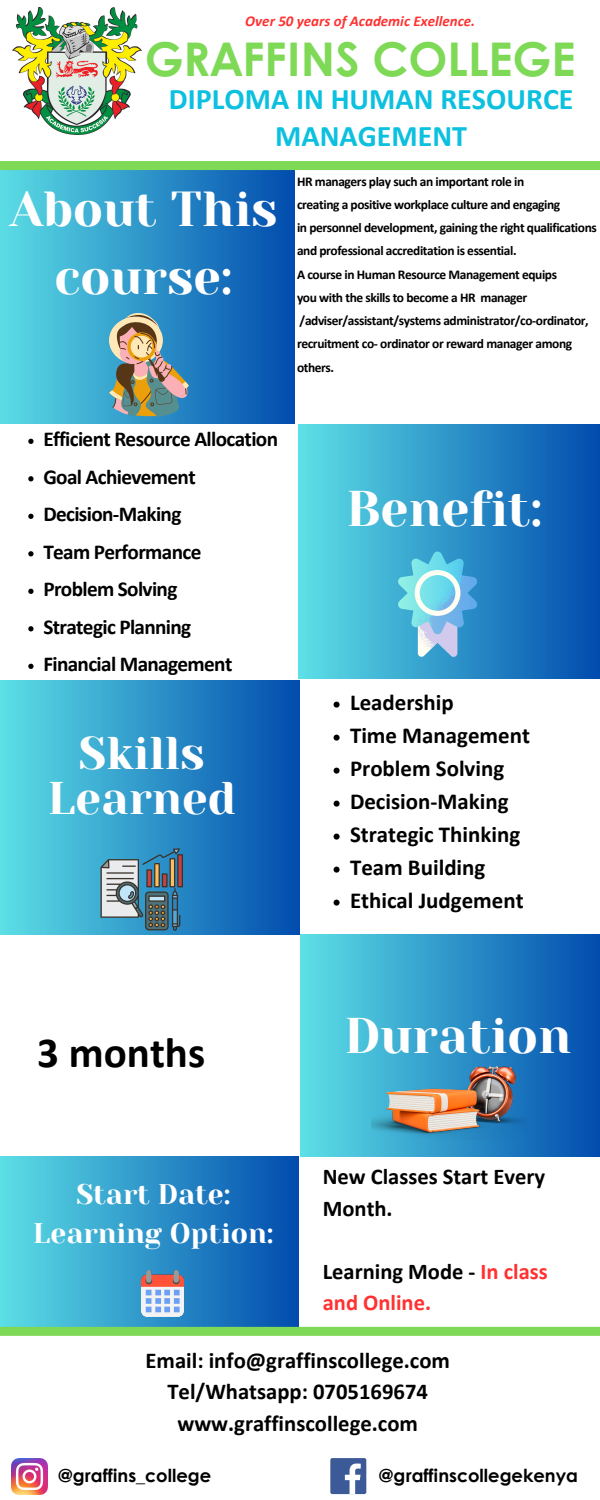
<style>
.page{position:relative;width:600px;height:1500px;background:#fff}
.page>*{position:absolute;margin:0;border:0;box-sizing:border-box;transform-origin:0 0}
.t1{font:50px "Yeseva One";color:#fff}
.t2{font:49px/68.2px "Yeseva One";color:#fff;text-align:center}
.t3{font:700 46.5px "Century Gothic";color:#7ed957}
.t4{font:45.7px/45px "Yeseva One";color:#fff;text-align:center}
.t5{font:700 43px "Calibri";color:#000}
.t6{font:700 30.1px "Calibri";color:#0cc0df}
.t7{font:28.3px "Yeseva One";color:#fff}
.t8{font:700 22.9px "Calibri";color:#000}
.t9{font:700 22.7px "Calibri";color:#000}
.t10{font:700 22.5px/31.5px "Calibri";color:#ff3131}
.t11{font:700 22.5px/31.5px "Calibri";color:#000}
.t12{font:700 21.2px "Calibri";letter-spacing:-.03em;color:#000}
.t13{font:700 18px "Century Gothic";color:#000}
.t14{font:italic 700 15px "Calibri";color:#ff3131}
.t15{font:700 13.4px/23.2px "Calibri";letter-spacing:-.03em;color:#000}
.s1{color:#000}
</style>
<div class="page">
<div style="left:0;top:170px;width:295px;height:254px;background:linear-gradient(to right,#5bdde5,#014bad)"></div>
<div style="left:0;top:680px;width:300px;height:254px;background:linear-gradient(to right,#5ddfe6,#014cae)"></div>
<div style="left:0;top:1157px;width:299px;height:170px;background:linear-gradient(to right,#5cdfe6,#014bad)"></div>
<div style="left:299px;top:425px;width:301px;height:253px;background:linear-gradient(to right,#5de0e6,#014bad)"></div>
<div style="left:300px;top:934px;width:300px;height:223px;background:linear-gradient(to right,#5de0e6,#024dae)"></div>
<div style="left:0;top:161px;width:600px;height:9px;background:#7ed957"></div>
<img style="left:13px;top:8px;width:129px;height:127px">
<svg style="left:109px;top:307px;width:82px;height:114px"></svg>
<svg style="left:397px;top:552px;width:81px;height:106px"></svg>
<svg style="left:101px;top:848px;width:82px;height:83px"></svg>
<img style="left:371px;top:1066px;width:156px;height:74px">
<img style="left:142px;top:1271px;width:41px;height:46px">
<div style="left:0;top:1327px;width:600px;height:9px;background:#7ed957"></div>
<img style="left:11px;top:1458px;width:36px;height:36px">
<div style="left:330px;top:1458px;width:36px;height:36px;background:#3d5a98;border-radius:2px"></div>
<svg style="left:345px;top:1464px;width:16px;height:30px"></svg>
<svg style="left:28px;top:439px;width:6px;height:5px"></svg>
<svg style="left:28px;top:476px;width:6px;height:5px"></svg>
<svg style="left:28px;top:514px;width:6px;height:5px"></svg>
<svg style="left:28px;top:551px;width:6px;height:5px"></svg>
<svg style="left:28px;top:589px;width:6px;height:5px"></svg>
<svg style="left:28px;top:626px;width:6px;height:5px"></svg>
<svg style="left:28px;top:664px;width:6px;height:5px"></svg>
<svg style="left:334px;top:702px;width:6px;height:6px"></svg>
<svg style="left:334px;top:735px;width:6px;height:6px"></svg>
<svg style="left:334px;top:768px;width:6px;height:6px"></svg>
<svg style="left:334px;top:801px;width:6px;height:6px"></svg>
<svg style="left:334px;top:834px;width:6px;height:6px"></svg>
<svg style="left:334px;top:867px;width:6px;height:6px"></svg>
<svg style="left:334px;top:900px;width:6px;height:6px"></svg>
<p class="t14" style="left:245px;top:14px;width:232px">Over 50 years of Academic Exellence.</p>
<p class="t3" style="left:145px;top:23px;width:433px">GRAFFINS COLLEGE</p>
<p class="t6" style="left:169px;top:87px;width:406px">DIPLOMA IN HUMAN RESOURCE</p>
<p class="t6" style="left:275px;top:124px;width:193px">MANAGEMENT</p>
<p class="t2" style="left:10px;top:175px;width:269px">About This course:</p>
<p class="t15" style="left:297px;top:171px;width:229px">HR managers play such an important role in</p>
<p class="t15" style="left:297px;top:194px;width:265px">creating a positive workplace culture and engaging</p>
<p class="t15" style="left:297px;top:217px;width:301px">in personnel development, gaining the right qualifications and professional accreditation is essential.</p>
<p class="t15" style="left:297px;top:264px;width:262px">A course in Human Resource Management equips</p>
<p class="t15" style="left:297px;top:287px;width:293px">you with the skills to become a HR manager /adviser/assistant/systems administrator/co-ordinator, recruitment co- ordinator or reward manager among</p>
<p class="t15" style="left:297px;top:357px;width:39px">others.</p>
<p class="t12" style="left:43px;top:430px;width:236px">Efficient Resource Allocation</p>
<p class="t12" style="left:43px;top:468px;width:154px">Goal Achievement</p>
<p class="t12" style="left:43px;top:505px;width:140px">Decision-Making</p>
<p class="t12" style="left:43px;top:543px;width:160px">Team Performance</p>
<p class="t12" style="left:43px;top:580px;width:136px">Problem Solving</p>
<p class="t12" style="left:43px;top:618px;width:149px">Strategic Planning</p>
<p class="t12" style="left:43px;top:655px;width:191px">Financial Management</p>
<p class="t4" style="left:48px;top:731px;width:190px">Skills<br>Learned</p>
<p class="t1" style="left:346px;top:480px;width:197px">Benefit:</p>
<p class="t8" style="left:350px;top:693px;width:105px">Leadership</p>
<p class="t8" style="left:350px;top:726px;width:181px">Time Management</p>
<p class="t8" style="left:350px;top:759px;width:156px">Problem Solving</p>
<p class="t8" style="left:350px;top:792px;width:160px">Decision-Making</p>
<p class="t8" style="left:350px;top:825px;width:172px">Strategic Thinking</p>
<p class="t8" style="left:350px;top:858px;width:137px">Team Building</p>
<p class="t8" style="left:350px;top:891px;width:175px">Ethical Judgement</p>
<p class="t5" style="left:37px;top:1034px;width:169px">3 months</p>
<p class="t7" style="left:76px;top:1178px;width:156px">Start Date:</p>
<p class="t7" style="left:33px;top:1217px;width:242px">Learning Option:</p>
<p class="t1" style="left:344px;top:1008px;width:228px">Duration</p>
<p class="t11" style="left:323px;top:1163px;width:224px">New Classes Start Every<br>Month.</p>
<p class="t10" style="left:323px;top:1257px;width:227px"><span class="s1">Learning Mode -</span> In class and Online.</p>
<p class="t9" style="left:145px;top:1351px;width:306px">Email: info@graffinscollege.com</p>
<p class="t9" style="left:167px;top:1382px;width:262px">Tel/Whatsapp: 0705169674</p>
<p class="t9" style="left:177px;top:1414px;width:242px">www.graffinscollege.com</p>
<p class="t13" style="left:58px;top:1462px;width:155px">@graffins_college</p>
<p class="t13" style="left:379px;top:1462px;width:200px">@graffinscollegekenya</p>
</div>
